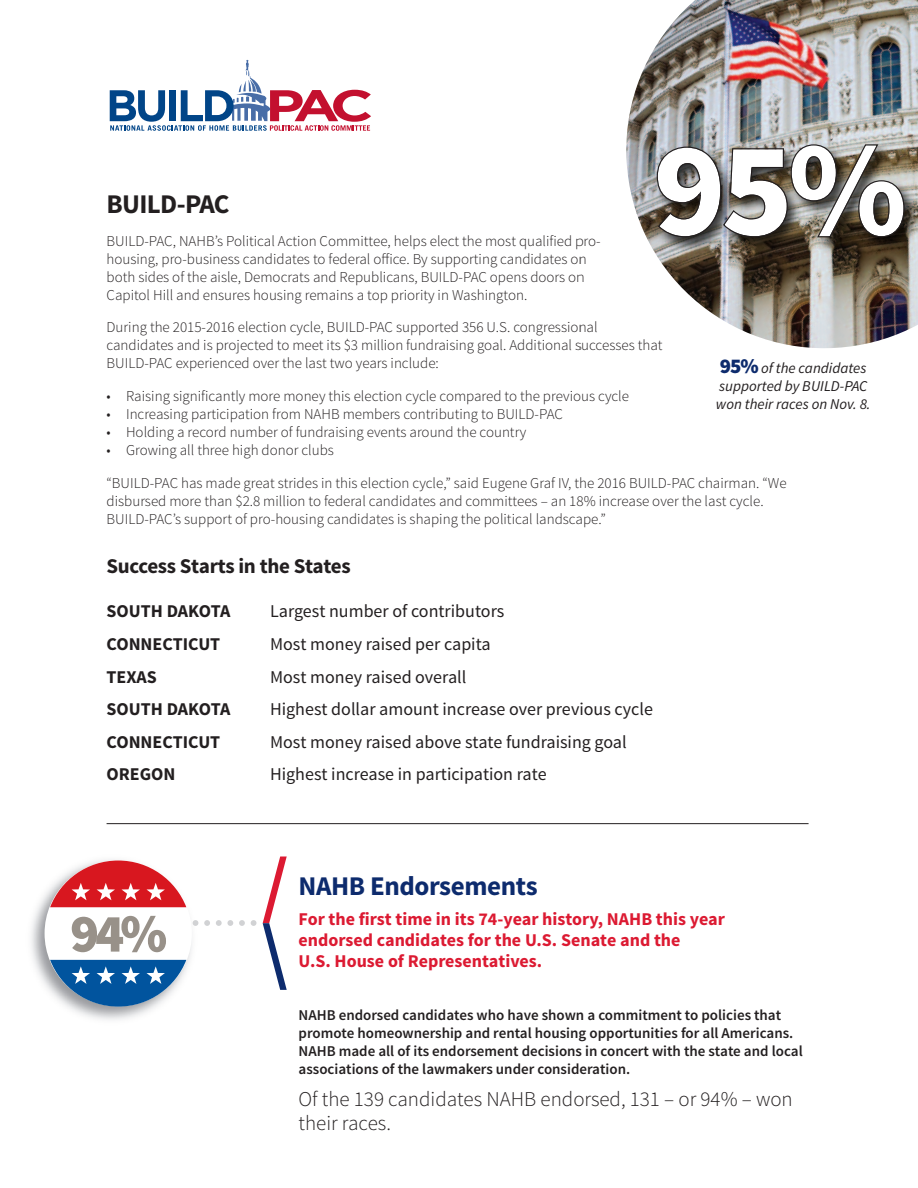
<style>
.page{position:relative;width:918px;height:1188px;background:#fff}
.page>*{position:absolute;margin:0;border:0;box-sizing:border-box;transform-origin:0 0}
.t1{font:900 54px "Source Sans Pro";color:#989189}
.t2{font:700 27px "Source Sans Pro";letter-spacing:-.015em;color:#0d2b6d}
.t3{font:700 27px "Source Sans Pro";letter-spacing:-.025em;color:#231f20}
.t4{font:300 21px/24px "Source Sans Pro";color:#231f20}
.t5{font:700 21px "Source Sans Pro";letter-spacing:-.015em;color:#231f20}
.t6{font:18px "Source Sans Pro";color:#231f20}
.t7{font:700 18px/21px "Source Sans Pro";color:#dc1a32}
.t8{font:700 18px "Source Sans Pro";color:#231f20}
.t9{font:300 15px/18px "Source Sans Pro";color:#231f20}
.t10{font:600 15px/18px "Source Sans Pro";color:#231f20}
.t11{font:italic 15px/18px "Source Sans Pro";color:#231f20}
.s1{font-weight:900;font-style:normal;font-size:21px;color:#0d2b6d}
</style>
<div class="page">
<svg style="left:110px;top:60px;width:261px;height:71px"></svg>
<hr style="left:107px;top:823px;width:702px;height:1px;background:#231f20">
<img style="left:31px;top:860px;width:168px;height:160px">
<div style="left:45px;top:861px;width:147px;height:145px;background:#fff;border-radius:50%"></div>
<svg style="left:50px;top:861px;width:136px;height:46px"></svg>
<svg style="left:50px;top:960px;width:136px;height:47px"></svg>
<img style="left:627px;top:0;width:291px;height:126px">
<svg style="left:263px;top:856px;width:24px;height:134px"></svg>
<svg style="left:193px;top:920px;width:5px;height:6px"></svg>
<svg style="left:239px;top:920px;width:6px;height:6px"></svg>
<svg style="left:251px;top:920px;width:5px;height:6px"></svg>
<svg style="left:216px;top:920px;width:17px;height:6px"></svg>
<svg style="left:204px;top:920px;width:6px;height:6px"></svg>
<img style="left:626px;top:126px;width:292px;height:222px">
<img style="left:650px;top:138px;width:268px;height:119px">
<svg style="left:657px;top:144px;width:248px;height:93px"></svg>
<h2 class="t3" style="left:107px;top:194px;width:125px">BUiLD-PAc</h2>
<p class="t9" style="left:107px;top:233px;width:496px">BUILD-PAC, NAHB’s Political Action Committee, helps elect the most qualified pro&shy;housing, pro-business candidates to federal office. By supporting candidates on both sides of the aisle, Democrats and Republicans, BUILD-PAC opens doors on Capitol Hill and ensures housing remains a top priority in Washington.</p>
<p class="t9" style="left:107px;top:319px;width:558px">During the 2015-2016 election cycle, BUILD-PAC supported 356 U.S. congressional candidates and is projected to meet its $3 million fundraising goal. Additional successes that<br>BUILD-PAC experienced over the last two years include:</p>
<p class="t9" style="left:107px;top:388px;width:524px">• Raising significantly more money this election cycle compared to the previous cycle</p>
<p class="t9" style="left:107px;top:406px;width:458px">• Increasing participation from NAHB members contributing to BUILD-PAC</p>
<p class="t9" style="left:107px;top:424px;width:421px">• Holding a record number of fundraising events around the country</p>
<p class="t9" style="left:107px;top:435px;width:682px;line-height:32.7px">• Growing all three high donor clubs<br>“BUILD-PAC has made great strides in this election cycle,” said Eugene Graf IV, the 2016 BUILD-PAC chairman. “We</p>
<p class="t9" style="left:107px;top:493px;width:659px">disbursed more than $2.8 million to federal candidates and committees – an 18% increase over the last cycle.<br>BUILD-PAC’s support of pro-housing candidates is shaping the political landscape.”</p>
<h3 class="t5" style="left:107px;top:558px;width:246px">Success Starts in the States</h3>
<p class="t8" style="left:107px;top:605px;width:125px">SOUTH DAkOTA</p>
<p class="t6" style="left:270px;top:604px;width:236px">Largest number of contributors</p>
<p class="t8" style="left:107px;top:637px;width:115px">cONNecTicUT</p>
<p class="t6" style="left:270px;top:637px;width:222px">Most money raised per capita</p>
<p class="t8" style="left:107px;top:670px;width:52px">TeXAS</p>
<p class="t6" style="left:270px;top:670px;width:198px">Most money raised overall</p>
<p class="t8" style="left:107px;top:703px;width:125px">SOUTH DAkOTA</p>
<p class="t6" style="left:270px;top:702px;width:384px">Highest dollar amount increase over previous cycle</p>
<p class="t8" style="left:107px;top:735px;width:115px">cONNecTicUT</p>
<p class="t6" style="left:270px;top:735px;width:358px">Most money raised above state fundraising goal</p>
<p class="t8" style="left:107px;top:768px;width:71px">OReGON</p>
<p class="t6" style="left:270px;top:768px;width:278px">Highest increase in participation rate</p>
<p class="t11" style="left:716px;top:361px;width:156px"><span class="s1">95%</span>of the candidates supported by BUILD-PAC won their races on Nov. 8.</p>
<h1 class="t1" style="left:70px;top:914px;width:99px">94%</h1>
<h2 class="t2" style="left:299px;top:876px;width:241px">NAHB endorsements</h2>
<p class="t7" style="left:299px;top:909px;width:428px">For the first time in its 74-year history, NAHB this year endorsed candidates for the U.S. Senate and the<br>U.S. House of Representatives.</p>
<p class="t10" style="left:299px;top:1007px;width:506px">NAHB endorsed candidates who have shown a commitment to policies that promote homeownership and rental housing opportunities for all Americans.<br>NAHB made all of its endorsement decisions in concert with the state and local associations of the lawmakers under consideration.</p>
<h3 class="t4" style="left:299px;top:1089px;width:496px">Of the 139 candidates NAHB endorsed, 131 – or 94% – won their races.</h3>
</div>
